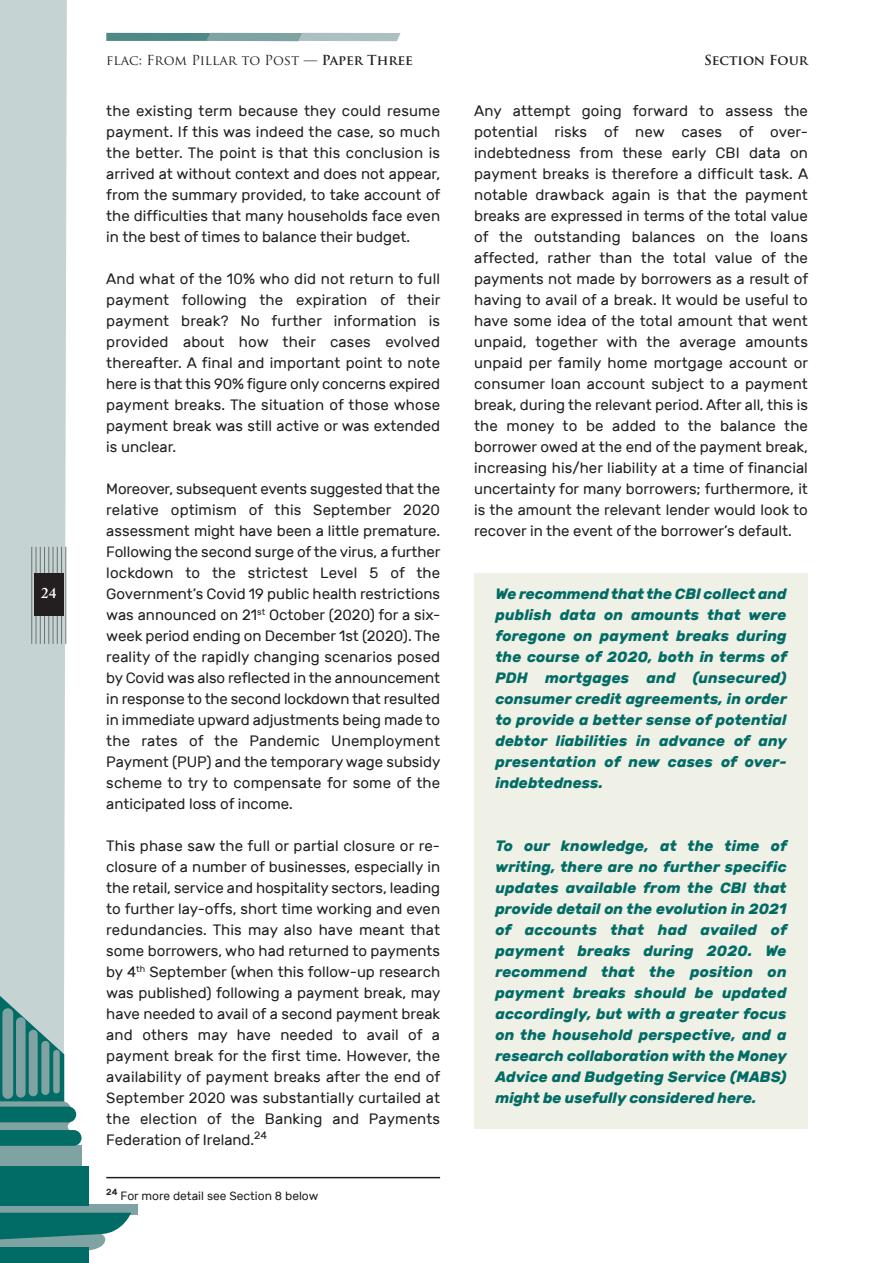
<style>
.page{position:relative;width:893px;height:1263px;background:#fff}
.page>*{position:absolute;margin:0;border:0;box-sizing:border-box;transform-origin:0 0}
.t1{font:15px/21px "Rubik";color:#231f20;text-align:justify}
.t2{font:italic 700 15px/21px "Rubik";color:#016c65;text-align:justify}
.t3{font:600 15px "Adobe Caslon Pro";color:#fff}
.t4{font:13.5px "Trajan Pro";color:#231f20}
.t5{font:700 13.5px "Trajan Pro";color:#231f20}
.t6{font:12px "Rubik";color:#231f20}
.s1{font-weight:700}
</style>
<div class="page">
<div style="left:0;top:0;width:67px;height:976px;background:#c6d3d3"></div>
<div style="left:474px;top:573px;width:334px;height:555px;background:#eff0e6"></div>
<hr style="left:106px;top:1177px;width:334px;height:1px;background:#231f20">
<hr style="left:31px;top:547px;width:1px;height:97px;background:#6f7073">
<hr style="left:36px;top:547px;width:1px;height:97px;background:#6f7073">
<hr style="left:40px;top:547px;width:1px;height:97px;background:#6f7073">
<hr style="left:44px;top:547px;width:1px;height:97px;background:#6f7073">
<hr style="left:48px;top:547px;width:1px;height:97px;background:#6f7073">
<hr style="left:53px;top:547px;width:1px;height:97px;background:#6f7073">
<hr style="left:57px;top:547px;width:1px;height:97px;background:#6f7073">
<hr style="left:61px;top:547px;width:1px;height:97px;background:#6f7073">
<hr style="left:65px;top:547px;width:1px;height:97px;background:#6f7073">
<div style="left:34px;top:574px;width:30px;height:42px;background:#231f20"></div>
<div style="left:0;top:1248px;width:89px;height:15px;background:#016c65"></div>
<div style="left:0;top:1145px;width:82px;height:21px;background:#7fa2a2"></div>
<svg style="left:0;top:1204px;width:137px;height:10px"></svg>
<svg style="left:0;top:1213px;width:131px;height:38px"></svg>
<svg style="left:0;top:976px;width:82px;height:170px"></svg>
<div style="left:0;top:1166px;width:89px;height:39px;background:#016c65"></div>
<div style="left:2px;top:1008px;width:11px;height:91px;background:#7fa2a2;border-radius:5px"></div>
<div style="left:16px;top:1017px;width:10px;height:80px;background:#7fa2a2;border-radius:5px"></div>
<div style="left:29px;top:1030px;width:9px;height:66px;background:#7fa2a2;border-radius:4px"></div>
<div style="left:41px;top:1041px;width:8px;height:54px;background:#7fa2a2;border-radius:4px"></div>
<div style="left:53px;top:1050px;width:7px;height:43px;background:#7fa2a2;border-radius:3px"></div>
<svg style="left:106px;top:33px;width:295px;height:8px;background:#7fa4a3"></svg>
<p class="t3" style="left:41px;top:584px;width:16px">24</p>
<p class="t4" style="left:106px;top:53px;width:308px">flac: From Pillar to Post — <span class="s1">Paper Three</span></p>
<p class="t5" style="left:704px;top:53px;width:105px">Section Four</p>
<p class="t1" style="left:106px;top:100px;width:336px">the existing term because they could resume payment. If this was indeed the case, so much the better. The point is that this conclusion is arrived at without context and does not appear, from the summary provided, to take account of the difficulties that many households face even in the best of times to balance their budget.</p>
<p class="t1" style="left:106px;top:268px;width:336px">And what of the 10% who did not return to full payment following the expiration of their payment break? No further information is provided about how their cases evolved thereafter. A final and important point to note here is that this 90% figure only concerns expired payment breaks. The situation of those whose payment break was still active or was extended is unclear.</p>
<p class="t1" style="left:106px;top:478px;width:336px">Moreover, subsequent events suggested that the relative optimism of this September 2020 assessment might have been a little premature.<br>Following the second surge of the virus, a further lockdown to the strictest Level 5 of the Government’s Covid 19 public health restrictions was announced on 21<sup>st</sup> October (2020) for a six&shy;week period ending on December 1st (2020). The reality of the rapidly changing scenarios posed by Covid was also reflected in the announcement in response to the second lockdown that resulted in immediate upward adjustments being made to the rates of the Pandemic Unemployment Payment (PUP) and the temporary wage subsidy scheme to try to compensate for some of the anticipated loss of income.</p>
<p class="t1" style="left:106px;top:835px;width:336px">This phase saw the full or partial closure or re&shy;closure of a number of businesses, especially in the retail, service and hospitality sectors, leading to further lay-offs, short time working and even redundancies. This may also have meant that some borrowers, who had returned to payments by 4<sup>th</sup> September (when this follow-up research was published) following a payment break, may have needed to avail of a second payment break and others may have needed to avail of a payment break for the first time. However, the availability of payment breaks after the end of September 2020 was substantially curtailed at the election of the Banking and Payments Federation of Ireland.<sup>24</sup></p>
<p class="t6" style="left:106px;top:1189px;width:214px"><sup>24</sup> For more detail see Section 8 below</p>
<p class="t1" style="left:474px;top:100px;width:336px">Any attempt going forward to assess the potential risks of new cases of over&shy;indebtedness from these early CBI data on payment breaks is therefore a difficult task. A notable drawback again is that the payment breaks are expressed in terms of the total value of the outstanding balances on the loans affected, rather than the total value of the payments not made by borrowers as a result of having to avail of a break. It would be useful to have some idea of the total amount that went unpaid, together with the average amounts unpaid per family home mortgage account or consumer loan account subject to a payment break, during the relevant period. After all, this is the money to be added to the balance the borrower owed at the end of the payment break, increasing his/her liability at a time of financial uncertainty for many borrowers; furthermore, it is the amount the relevant lender would look to recover in the event of the borrower’s default.</p>
<p class="t2" style="left:495px;top:583px;width:293px">We recommend that the CBI collect and publish data on amounts that were foregone on payment breaks during the course of 2020, both in terms of PDH mortgages and (unsecured) consumer credit agreements, in order to provide a better sense of potential debtor liabilities in advance of any presentation of new cases of over&shy;indebtedness.</p>
<p class="t2" style="left:495px;top:835px;width:293px">To our knowledge, at the time of writing, there are no further specific updates available from the CBI that provide detail on the evolution in 2021 of accounts that had availed of payment breaks during 2020. We recommend that the position on payment breaks should be updated accordingly, but with a greater focus on the household perspective, and a research collaboration with the Money Advice and Budgeting Service (MABS) might be usefully considered here.</p>
</div>
